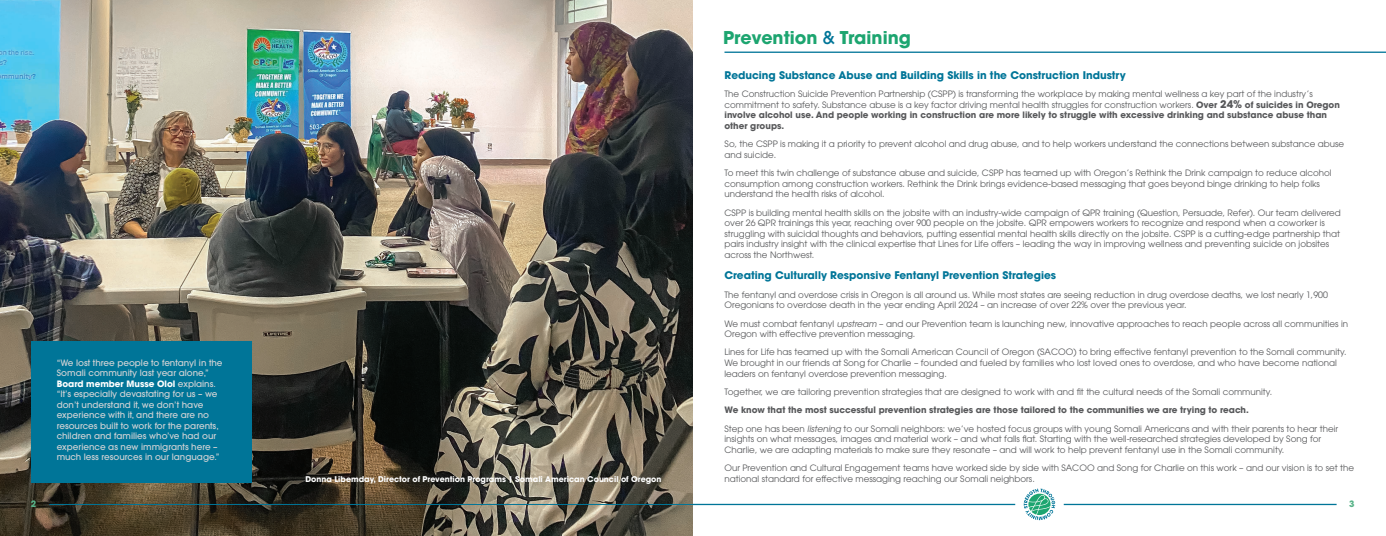
<style>
.page{position:relative;width:1386px;height:536px;background:#fff}
.page>*{position:absolute;margin:0;border:0;box-sizing:border-box;transform-origin:0 0}
.t1{font:700 17.5px "ITC Avant Garde Pro";color:#1da570}
.t2{font:700 10.5px "ITC Avant Garde Pro";color:#007598}
.t3{font:8.75px/10.5px "ITC Avant Garde Pro";color:#57585a}
.t4{font:500 8.75px/10.5px "ITC Avant Garde Pro";color:#d1d2d4}
.t5{font:700 8.75px "ITC Avant Garde Pro";color:#57585a}
.t6{font:700 8.75px "ITC Avant Garde Pro";color:#58b388}
.t7{font:700 7.88px "ITC Avant Garde Pro";color:#fff}
.s1{font-weight:700;color:#fff}
.s2{font-weight:500;color:#007598}
.s3{font-weight:700}
.s4{font-weight:700;font-size:10.5px}
.s5{font-style:italic}
</style>
<div class="page">
<hr style="left:1064px;top:503px;width:273px;height:2px;background:#007598">
<hr style="left:49px;top:503px;width:966px;height:2px;background:#007598">
<svg style="left:1024px;top:488px;width:31px;height:32px"></svg>
<img style="left:0;top:0;width:693px;height:536px">
<hr style="left:724px;top:52px;width:662px;height:1px;background:#007598">
<hr style="left:49px;top:504px;width:644px;height:1px;background:#007598">
<div style="left:32px;top:340px;width:220px;height:142px;background:#007598"></div>
<p class="t4" style="left:57px;top:357px;width:167px">“We lost three people to fentanyl in the Somali community last year alone,” <span class="s1">Board member Musse Olol</span> explains. “It’s especially devastating for us – we don’t understand it, we don’t have experience with it, and there are no resources built to work for the parents, children and families who’ve had our experience as new immigrants here – much less resources in our language.”</p>
<p class="t1" style="left:723px;top:26px;width:189px">Prevention <span class="s2">&amp;</span> Training</p>
<p class="t2" style="left:724px;top:68px;width:403px">Reducing Substance Abuse and Building Skills in the Construction Industry</p>
<p class="t3" style="left:724px;top:89px;width:617px">The Construction Suicide Prevention Partnership (CSPP) is transforming the workplace by making mental wellness a key part of the industry’s commitment to safety. Substance abuse is a key factor driving mental health struggles for construction workers. <span class="s3">Over</span> <span class="s4">24%</span> <span class="s3">of suicides in Oregon involve alcohol use. And people working in construction are more likely to struggle with excessive drinking and substance abuse than other groups.</span></p>
<p class="t3" style="left:725px;top:139px;width:621px">So, the CSPP is making it a priority to prevent alcohol and drug abuse, and to help workers understand the connections between substance abuse and suicide.</p>
<p class="t3" style="left:725px;top:168px;width:609px">To meet this twin challenge of substance abuse and suicide, CSPP has teamed up with Oregon’s Rethink the Drink campaign to reduce alcohol consumption among construction workers. Rethink the Drink brings evidence-based messaging that goes beyond binge drinking to help folks understand the health risks of alcohol.</p>
<p class="t3" style="left:725px;top:207px;width:618px">CSPP is building mental health skills on the jobsite with an industry-wide campaign of QPR training (Question, Persuade, Refer). Our team delivered over 26 QPR trainings this year, reaching over 900 people on the jobsite. QPR empowers workers to recognize and respond when a coworker is struggling with suicidal thoughts and behaviors, putting essential mental health skills directly on the jobsite. CSPP is a cutting-edge partnership that pairs industry insight with the clinical expertise that Lines for Life offers – leading the way in improving wellness and preventing suicide on jobsites across the Northwest.</p>
<p class="t2" style="left:725px;top:268px;width:333px">Creating Culturally Responsive Fentanyl Prevention Strategies</p>
<p class="t3" style="left:724px;top:289px;width:605px">The fentanyl and overdose crisis in Oregon is all around us. While most states are seeing reduction in drug overdose deaths, we lost nearly 1,900<br>Oregonians to overdose death in the year ending April 2024 – an increase of over 22% over the previous year.</p>
<p class="t3" style="left:724px;top:318px;width:625px">We must combat fentanyl <span class="s5">upstream</span> – and our Prevention team is launching new, innovative approaches to reach people across all communities in<br>Oregon with effective prevention messaging.</p>
<p class="t3" style="left:724px;top:347px;width:623px">Lines for Life has teamed up with the Somali American Council of Oregon (SACOO) to bring effective fentanyl prevention to the Somali community.<br>We brought in our friends at Song for Charlie – founded and fueled by families who lost loved ones to overdose, and who have become national leaders on fentanyl overdose prevention messaging.</p>
<p class="t3" style="left:724px;top:386px;width:549px">Together, we are tailoring prevention strategies that are designed to work with and fit the cultural needs of the Somali community.</p>
<p class="t5" style="left:724px;top:404px;width:526px">We know that the most successful prevention strategies are those tailored to the communities we are trying to reach.</p>
<p class="t3" style="left:724px;top:423px;width:615px">Step one has been <span class="s5">listening</span> to our Somali neighbors: we’ve hosted focus groups with young Somali Americans and with their parents to hear their insights on what messages, images and material work – and what falls flat. Starting with the well-researched strategies developed by Song for<br>Charlie, we are adapting materials to make sure they resonate – and will work to help prevent fentanyl use in the Somali community.</p>
<p class="t3" style="left:724px;top:462px;width:631px">Our Prevention and Cultural Engagement teams have worked side by side with SACOO and Song for Charlie on this work – and our vision is to set the</p>
<p class="t7" style="left:305px;top:474px;width:358px">Donna Libemday, Director of Prevention Programs | Somali American Council of Oregon</p>
<p class="t3" style="left:724px;top:473px;width:312px">national standard for effective messaging reaching our Somali neighbors.</p>
<p class="t6" style="left:31px;top:498px;width:7px">2</p>
<p class="t6" style="left:1349px;top:498px;width:7px">3</p>
</div>
